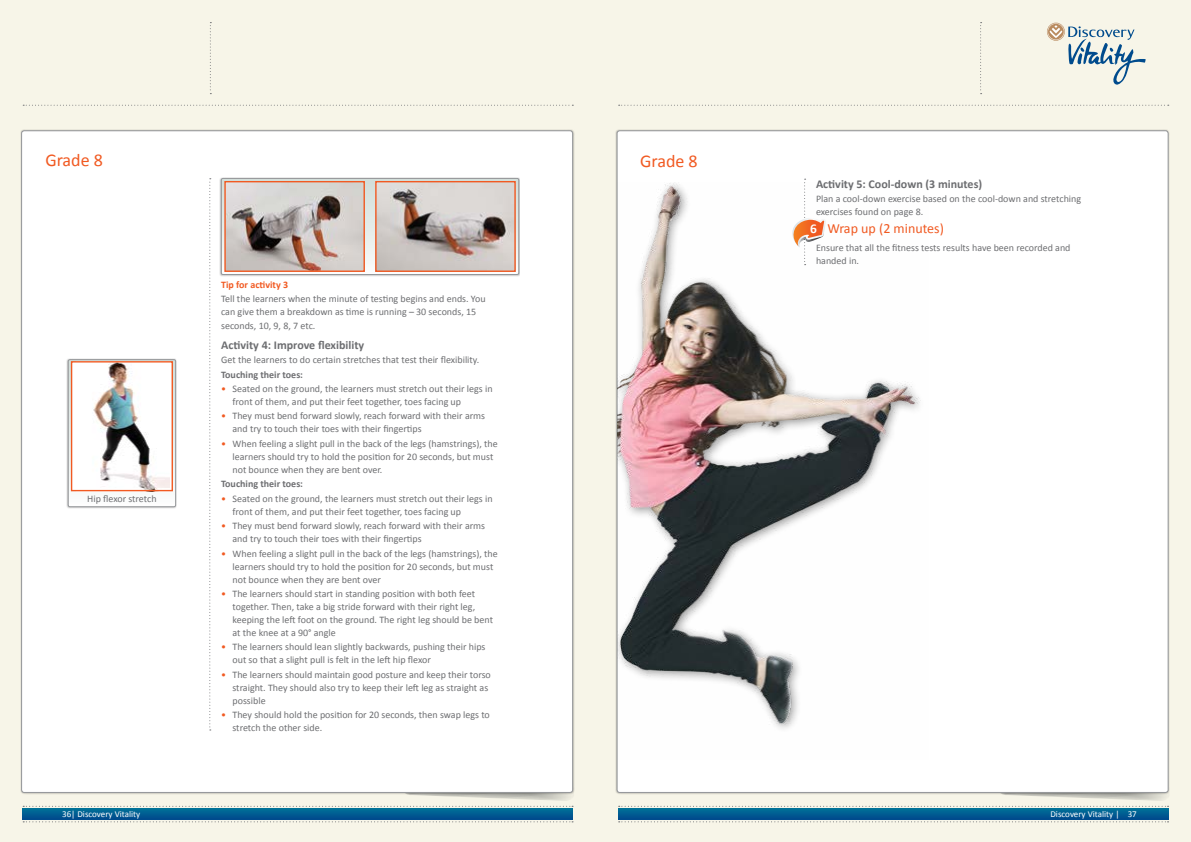
<style>
.page{position:relative;width:1191px;height:842px;background:#fff}
.page>*{position:absolute;margin:0;border:0;box-sizing:border-box;transform-origin:0 0}
.t1{font:18px "Calibri";color:#f15a22}
.t2{font:14px "Calibri";color:#f15a22}
.t3{font:700 13.4px "Calibri";color:#fff}
.t4{font:700 12px "Calibri";color:#6d6e71}
.t5{font:10px/13px "Calibri";color:#6d6e71}
.t6{font:700 10px "Calibri";color:#6d6e71}
.t7{font:700 10px "Calibri";color:#f15a22}
.t8{font:9px "Calibri";color:#fff}
.s1{color:#f15a22}
</style>
<div class="page">
<div style="left:0;top:0;width:595px;height:842px;background:#f7f5e8"></div>
<svg style="left:23px;top:821px;width:550px;height:1px"></svg>
<svg style="left:23px;top:806px;width:550px;height:1px"></svg>
<svg style="left:23px;top:808px;width:550px;height:11px;background:#005f92"></svg>
<div style="left:595px;top:0;width:596px;height:842px;background:#f7f5e8"></div>
<svg style="left:618px;top:821px;width:550px;height:1px"></svg>
<svg style="left:618px;top:806px;width:550px;height:1px"></svg>
<svg style="left:618px;top:808px;width:550px;height:11px;background:#005f92"></svg>
<svg style="left:618px;top:105px;width:550px;height:1px"></svg>
<svg style="left:23px;top:105px;width:550px;height:1px"></svg>
<svg style="left:980px;top:22px;width:1px;height:72px"></svg>
<svg style="left:210px;top:22px;width:1px;height:72px"></svg>
<svg style="left:1047px;top:23px;width:98px;height:62px"></svg>
<div style="left:22px;top:131px;width:550px;height:661px;background:#fff;border-radius:3px"></div>
<div style="left:617px;top:131px;width:551px;height:661px;background:#fff;border-radius:3px"></div>
<div style="left:67px;top:359px;width:110px;height:150px;background:#c6c6c7"></div>
<svg style="left:68px;top:361px;width:108px;height:146px;background:#f6f4f1"></svg>
<div style="left:68px;top:359px;width:108px;height:148px;border:1px solid #95979a;border-radius:2px"></div>
<div style="left:72px;top:362px;width:100px;height:129px;background:#fff"></div>
<img style="left:93px;top:363px;width:76px;height:126px">
<div style="left:71px;top:361px;width:102px;height:130px;border:1px solid #f15a22"></div>
<svg style="left:209px;top:178px;width:2px;height:552px"></svg>
<div style="left:220px;top:177px;width:300px;height:99px;background:#b3b3b5"></div>
<svg style="left:221px;top:178px;width:296px;height:95px;background:#e5ece9"></svg>
<div style="left:221px;top:178px;width:298px;height:97px;border:1px solid #95979a;border-radius:2px"></div>
<img style="left:377px;top:183px;width:137px;height:87px">
<div style="left:375px;top:181px;width:141px;height:91px;border:1px solid #f15a22"></div>
<img style="left:226px;top:183px;width:137px;height:87px">
<div style="left:224px;top:181px;width:141px;height:91px;border:1px solid #f15a22"></div>
<img style="left:617px;top:182px;width:304px;height:578px">
<h1 class="t1" style="left:45px;top:149px;width:59px">Grade 8</h1>
<p class="t5" style="left:87px;top:492px;width:71px">Hip flexor stretch</p>
<p class="t7" style="left:221px;top:278px;width:68px">Tip for activity 3</p>
<p class="t5" style="left:221px;top:292px;width:266px">Tell the learners when the minute of testing begins and ends. You can give them a breakdown as time is running – 30 seconds, 15</p>
<p class="t5" style="left:221px;top:319px;width:96px">seconds, 10, 9, 8, 7 etc.</p>
<p class="t4" style="left:221px;top:337px;width:144px">Activity 4: Improve flexibility</p>
<p class="t5" style="left:221px;top:353px;width:260px">Get the learners to do certain stretches that test their flexibility.</p>
<p class="t6" style="left:221px;top:368px;width:83px">Touching their toes:</p>
<p class="t5" style="left:232px;top:382px;width:262px;text-indent:-11px"><span class="s1">•</span> Seated on the ground, the learners must stretch out their legs in front of them, and put their feet together, toes facing up</p>
<p class="t5" style="left:232px;top:409px;width:254px;text-indent:-11px"><span class="s1">•</span> They must bend forward slowly, reach forward with their arms and try to touch their toes with their fingertips</p>
<p class="t5" style="left:232px;top:437px;width:267px;text-indent:-11px"><span class="s1">•</span> When feeling a slight pull in the back of the legs (hamstrings), the learners should try to hold the position for 20 seconds, but must not bounce when they are bent over.</p>
<p class="t6" style="left:221px;top:478px;width:83px">Touching their toes:</p>
<p class="t5" style="left:232px;top:491px;width:262px;text-indent:-11px"><span class="s1">•</span> Seated on the ground, the learners must stretch out their legs in front of them, and put their feet together, toes facing up</p>
<p class="t5" style="left:232px;top:519px;width:254px;text-indent:-11px"><span class="s1">•</span> They must bend forward slowly, reach forward with their arms and try to touch their toes with their fingertips</p>
<p class="t5" style="left:232px;top:546px;width:267px;text-indent:-11px"><span class="s1">•</span> When feeling a slight pull in the back of the legs (hamstrings), the learners should try to hold the position for 20 seconds, but must not bounce when they are bent over</p>
<p class="t5" style="left:232px;top:587px;width:262px;text-indent:-11px"><span class="s1">•</span> The learners should start in standing position with both feet together. Then, take a big stride forward with their right leg, keeping the left foot on the ground. The right leg should be bent at the knee at a 90° angle</p>
<p class="t5" style="left:232px;top:640px;width:254px;text-indent:-11px"><span class="s1">•</span> The learners should lean slightly backwards, pushing their hips out so that a slight pull is felt in the left hip flexor</p>
<p class="t5" style="left:232px;top:667px;width:260px;text-indent:-11px"><span class="s1">•</span> The learners should maintain good posture and keep their torso straight. They should also try to keep their left leg as straight as possible</p>
<p class="t5" style="left:232px;top:708px;width:259px;text-indent:-11px"><span class="s1">•</span> They should hold the position for 20 seconds, then swap legs to stretch the other side.</p>
<h1 class="t1" style="left:640px;top:150px;width:59px">Grade 8</h1>
<p class="t4" style="left:816px;top:176px;width:168px">Activity 5: Cool-down (3 minutes)</p>
<p class="t5" style="left:816px;top:192px;width:267px">Plan a cool-down exercise based on the cool-down and stretching exercises found on page 8.</p>
<h2 class="t2" style="left:827px;top:219px;width:118px">Wrap up (2 minutes)</h2>
<p class="t5" style="left:816px;top:241px;width:256px">Ensure that all the fitness tests results have been recorded and handed in.</p>
<h3 class="t3" style="left:810px;top:220px;width:8px">6</h3>
<p class="t8" style="left:62px;top:808px;width:80px">36| Discovery Vitality</p>
<p class="t8" style="left:1050px;top:808px;width:88px">Discovery Vitality | 37</p>
</div>
